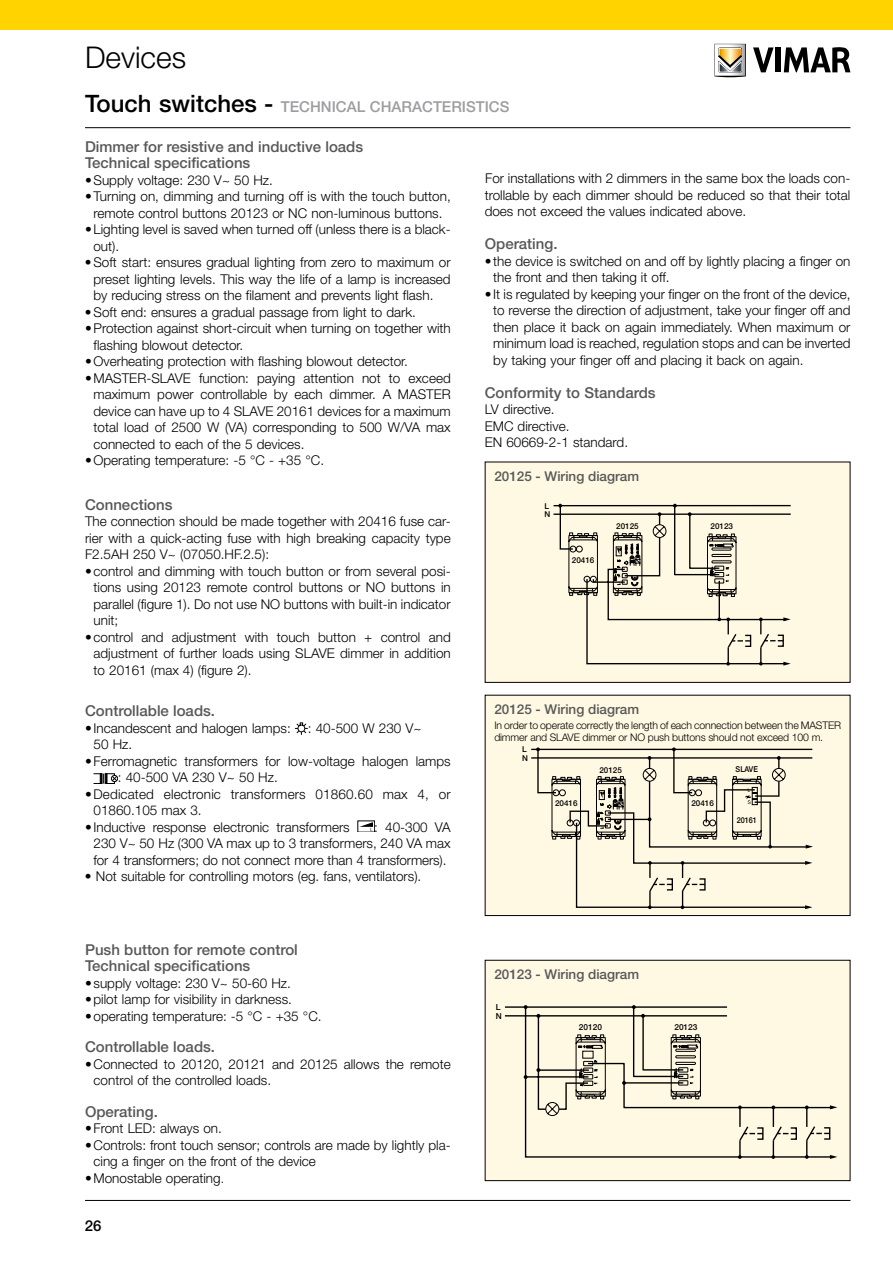
<style>
.page{position:relative;width:893px;height:1263px;background:#fff}
.page>*{position:absolute;margin:0;border:0;box-sizing:border-box;transform-origin:0 0}
.t1{font:300 30px "Helvetica Neue LT Std";color:#000}
.t2{font:500 15px/16.5px "Helvetica Neue LT Std";color:#58585a}
.t3{font:500 15px "Helvetica Neue LT Std";color:#9c9d9f}
.t4{font:500 15px "Helvetica Neue LT Std";color:#000}
.t5{font:300 13.5px/16.5px "Helvetica Neue LT Std";color:#000}
.t6{font:500 13.5px "Helvetica Neue LT Std";color:#58585a}
.t7{font:300 10.5px/12px "Helvetica Neue LT Std";letter-spacing:-.015em;color:#000}
.t8{font:500 8.25px/8.7px "Helvetica Neue LT Std";color:#000}
.t9{font:500 8.1px/8.6px "Helvetica Neue LT Std";color:#000}
.t10{font:500 8.1px "Helvetica Neue LT Std";color:#000;scale:.9 1}
.s1{font-size:24px;color:#000}
.s2{font-size:12px}
</style>
<div class="page">
<hr style="left:85px;top:127px;width:765px;height:1px;background:#000">
<hr style="left:85px;top:1200px;width:765px;height:1px;background:#000">
<svg style="left:714px;top:72px;width:32px;height:5px"></svg>
<svg style="left:0;top:0;width:893px;height:72px"></svg>
<svg style="left:295px;top:722px;width:13px;height:13px"></svg>
<div style="left:111px;top:775px;width:7px;height:7px;border:1px solid #000;border-radius:50%"></div>
<svg style="left:94px;top:773px;width:23px;height:11px"></svg>
<svg style="left:359px;top:822px;width:14px;height:9px"></svg>
<div style="left:485px;top:960px;width:365px;height:220px;background:#fff8e2"></div>
<hr style="left:505px;top:1006px;width:222px;height:2px;background:#000">
<hr style="left:505px;top:1015px;width:222px;height:1px;background:#000">
<svg style="left:524px;top:1005px;width:313px;height:154px"></svg>
<div style="left:485px;top:960px;width:365px;height:221px;border:1px solid #000"></div>
<div style="left:485px;top:462px;width:365px;height:220px;background:#fff8e2"></div>
<hr style="left:553px;top:505px;width:238px;height:1px;background:#000">
<hr style="left:553px;top:513px;width:238px;height:2px;background:#000">
<svg style="left:558px;top:504px;width:233px;height:162px"></svg>
<div style="left:485px;top:462px;width:365px;height:221px;border:1px solid #000"></div>
<div style="left:485px;top:695px;width:365px;height:220px;background:#fff8e2"></div>
<hr style="left:531px;top:749px;width:281px;height:1px;background:#000">
<hr style="left:531px;top:757px;width:281px;height:2px;background:#000">
<svg style="left:536px;top:747px;width:277px;height:162px"></svg>
<div style="left:485px;top:695px;width:365px;height:221px;border:1px solid #000"></div>
<h1 class="t1" style="left:85px;top:39px;width:103px">Devices</h1>
<p class="t3" style="left:85px;top:98px;width:426px"><span class="s1">Touch switches -</span> TECHNICAL CHARACTERISTICS</p>
<p class="t2" style="left:85px;top:138px;width:280px">Dimmer for resistive and inductive loads<br>Technical specifications</p>
<p class="t5" style="left:85px;top:172px;width:189px">• Supply voltage: 230 V~ 50 Hz.</p>
<p class="t5" style="left:85px;top:188px;width:367px;text-align:center">• Turning on, dimming and turning off is with the touch button, remote control buttons 20123 or NC non-luminous buttons.</p>
<p class="t5" style="left:93px;top:221px;width:359px;text-indent:-8px">• Lighting level is saved when turned off (unless there is a black&shy;out).</p>
<p class="t5" style="left:93px;top:254px;width:359px;text-align:justify;text-indent:-9px">• Soft start: ensures gradual lighting from zero to maximum or preset lighting levels. This way the life of a lamp is increased by reducing stress on the filament and prevents light flash.</p>
<p class="t5" style="left:85px;top:303px;width:333px">• Soft end: ensures a gradual passage from light to dark.</p>
<p class="t5" style="left:94px;top:320px;width:359px;text-indent:-9px">• Protection against short-circuit when turning on together with flashing blowout detector.</p>
<p class="t5" style="left:85px;top:353px;width:324px">• Overheating protection with flashing blowout detector.</p>
<p class="t5" style="left:94px;top:369px;width:359px;text-align:justify;text-indent:-9px">• MASTER-SLAVE function: paying attention not to exceed maximum power controllable by each dimmer. A MASTER device can have up to 4 SLAVE 20161 devices for a maximum total load of 2500 W (VA) corresponding to 500 W/VA max connected to each of the 5 devices.</p>
<p class="t5" style="left:85px;top:452px;width:241px">• Operating temperature: -5 °C - +35 °C.</p>
<p class="t2" style="left:85px;top:496px;width:89px">Connections</p>
<p class="t5" style="left:85px;top:513px;width:367px;text-align:justify">The connection should be made together with 20416 fuse car&shy;rier with a quick-acting fuse with high breaking capacity type F2.5AH 250 V~ (07050.HF.2.5):</p>
<p class="t5" style="left:94px;top:562px;width:359px;text-align:justify;text-indent:-9px">• control and dimming with touch button or from several posi&shy;tions using 20123 remote control buttons or NO buttons in parallel (figure 1). Do not use NO buttons with built-in indicator unit;</p>
<p class="t5" style="left:94px;top:628px;width:359px;text-align:justify;text-indent:-9px">• control and adjustment with touch button + control and adjustment of further loads using SLAVE dimmer in addition to 20161 (max 4) (figure 2).</p>
<p class="t2" style="left:85px;top:702px;width:132px">Controllable loads.</p>
<p class="t5" style="left:85px;top:719px;width:207px">• Incandescent and halogen lamps:</p>
<p class="t5" style="left:308px;top:719px;width:115px">: 40-500 W 230 V~</p>
<p class="t5" style="left:94px;top:736px;width:40px">50 Hz.</p>
<p class="t5" style="left:118px;top:752px;width:334px;text-indent:-33px">• Ferromagnetic transformers for low-voltage halogen lamps : 40-500 VA 230 V~ 50 Hz.</p>
<p class="t5" style="left:94px;top:785px;width:359px;text-indent:-9px">• Dedicated electronic transformers 01860.60 max 4, or<br>01860.105 max 3.</p>
<p class="t5" style="left:85px;top:818px;width:266px">• Inductive response electronic transformers</p>
<p class="t5" style="left:93px;top:818px;width:359px;text-align:justify;text-indent:281px">: 40-300 VA 230 V~ 50 Hz (300 VA max up to 3 transformers, 240 VA max for 4 transformers; do not connect more than 4 transformers).</p>
<p class="t5" style="left:85px;top:868px;width:338px">• Not suitable for controlling motors (eg. fans, ventilators).</p>
<p class="t2" style="left:85px;top:941px;width:214px">Push button for remote control<br>Technical specifications</p>
<p class="t5" style="left:85px;top:974px;width:207px">• supply voltage: 230 V~ 50-60 Hz.</p>
<p class="t5" style="left:85px;top:991px;width:208px">• pilot lamp for visibility in darkness.</p>
<p class="t5" style="left:85px;top:1007px;width:238px">• operating temperature: -5 °C - +35 °C.</p>
<p class="t2" style="left:85px;top:1038px;width:132px">Controllable loads.</p>
<p class="t5" style="left:94px;top:1055px;width:359px;text-indent:-9px">• Connected to 20120, 20121 and 20125 allows the remote control of the controlled loads.</p>
<p class="t2" style="left:85px;top:1103px;width:74px">Operating.</p>
<p class="t5" style="left:85px;top:1120px;width:138px">• Front LED: always on.</p>
<p class="t5" style="left:94px;top:1136px;width:359px;text-indent:-8px">• Controls: front touch sensor; controls are made by lightly pla&shy;cing a finger on the front of the device</p>
<p class="t5" style="left:85px;top:1169px;width:140px">• Monostable operating<span class="s2">.</span></p>
<p class="t4" style="left:85px;top:1217px;width:18px">26</p>
<p class="t5" style="left:485px;top:170px;width:367px;text-align:justify">For installations with 2 dimmers in the same box the loads con&shy;trollable by each dimmer should be reduced so that their total does not exceed the values indicated above.</p>
<p class="t2" style="left:485px;top:235px;width:74px">Operating.</p>
<p class="t5" style="left:493px;top:252px;width:359px;text-indent:-9px">• the device is switched on and off by lightly placing a finger on the front and then taking it off.</p>
<p class="t5" style="left:493px;top:285px;width:359px;text-align:justify;text-indent:-9px">• It is regulated by keeping your finger on the front of the device, to reverse the direction of adjustment, take your finger off and then place it back on again immediately. When maximum or minimum load is reached, regulation stops and can be inverted by taking your finger off and placing it back on again.</p>
<p class="t2" style="left:485px;top:384px;width:172px">Conformity to Standards</p>
<p class="t5" style="left:485px;top:401px;width:145px">LV directive.<br>EMC directive.<br>EN 60669-2-1 standard.</p>
<p class="t6" style="left:494px;top:468px;width:146px">20125 - Wiring diagram</p>
<p class="t9" style="left:544px;top:501px;width:7px">L<br>N</p>
<p class="t9" style="left:572px;top:555px;width:24px">20416</p>
<p class="t9" style="left:616px;top:522px;width:24px">20125</p>
<p class="t9" style="left:711px;top:522px;width:24px">20123</p>
<p class="t6" style="left:494px;top:701px;width:146px">20125 - Wiring diagram</p>
<p class="t7" style="left:494px;top:718px;width:348px">In order to operate correctly the length of each connection between the MASTER dimmer and SLAVE dimmer or NO push buttons should not exceed 100 m.</p>
<p class="t9" style="left:522px;top:745px;width:7px">L<br>N</p>
<p class="t9" style="left:599px;top:765px;width:24px">20125</p>
<p class="t9" style="left:555px;top:799px;width:24px">20416</p>
<p class="t9" style="left:691px;top:799px;width:24px">20416</p>
<p class="t10" style="left:736px;top:764px;width:26px">SLAVE</p>
<p class="t10" style="left:737px;top:816px;width:24px">20161</p>
<p class="t6" style="left:494px;top:966px;width:146px">20123 - Wiring diagram</p>
<p class="t8" style="left:496px;top:1003px;width:8px">L<br>N</p>
<p class="t8" style="left:579px;top:1022px;width:25px">20120</p>
<p class="t8" style="left:674px;top:1022px;width:25px">20123</p>
</div>
